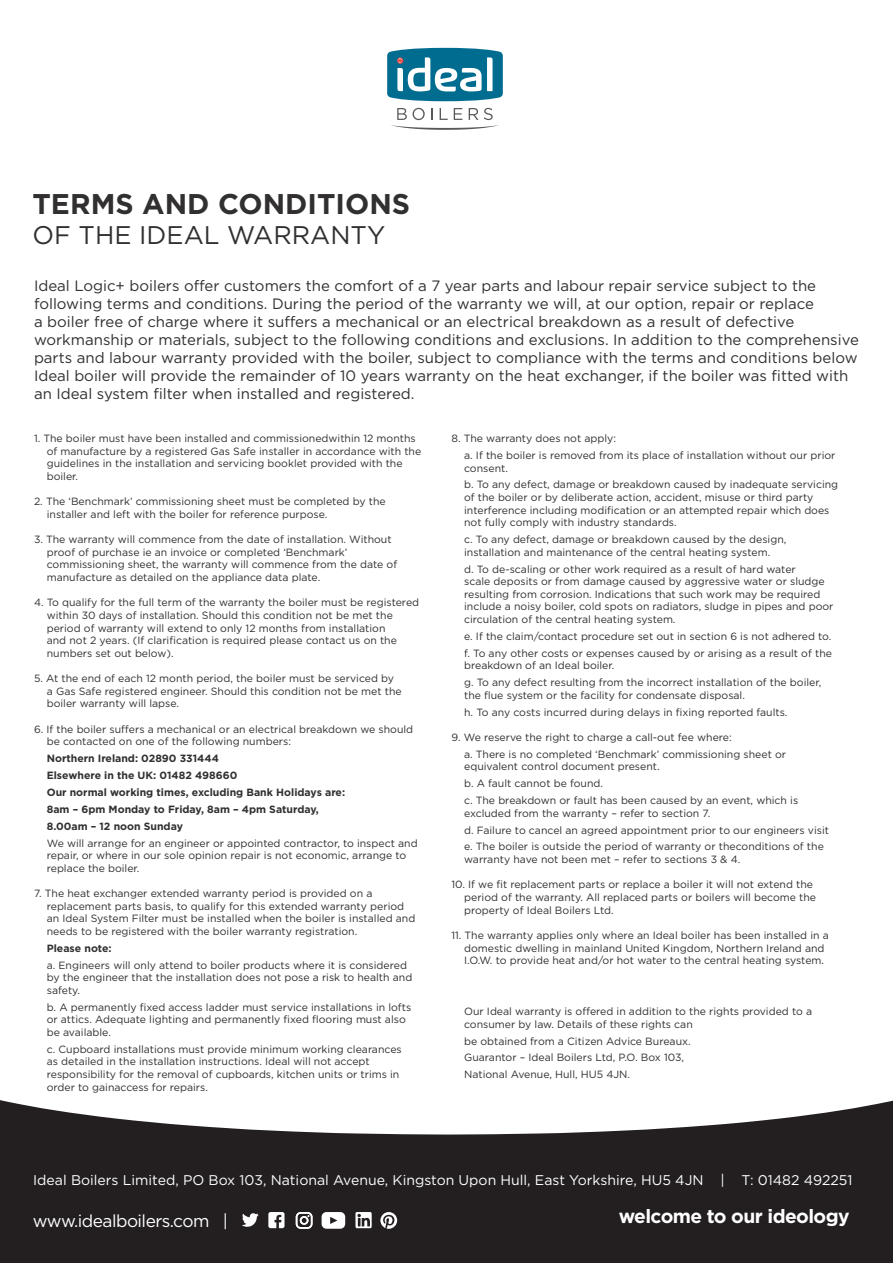
<style>
.page{position:relative;width:893px;height:1263px;background:#fff}
.page>*{position:absolute;margin:0;border:0;box-sizing:border-box;transform-origin:0 0}
.leading_paragraph{font:700 28.5px "Gotham";color:#312f30}
.leading_paragraph-2{font:25.5px "Gotham";color:#312f30}
.t1{font:700 19.2px "Gotham";letter-spacing:-.03em;color:#fff}
.t2{font:17.25px "Gotham";letter-spacing:-.03em;color:#fff}
.t3{font:15px/18px "Gotham";color:#312f30}
.t4{font:14.1px "Gotham";color:#fff}
.sub_paragraph{font:10.5px/12.6px "Gotham";color:#312f30}
.leading_paragraph-3{font:10.5px/12.6px "Gotham";color:#312f30}
.sub_paragraph-2{font:700 10.5px "Gotham";color:#312f30}
.guar{font:10.5px/12.6px "Gotham";color:#312f30}
</style>
<div class="page">
<svg style="left:387px;top:48px;width:116px;height:53px"></svg>
<svg style="left:391px;top:108px;width:108px;height:22px"></svg>
<svg style="left:0;top:1100px;width:893px;height:163px;fill:#231f20"></svg>
<svg style="left:268px;top:1212px;width:16px;height:16px"></svg>
<svg style="left:296px;top:1212px;width:16px;height:17px"></svg>
<svg style="left:355px;top:1212px;width:17px;height:16px"></svg>
<svg style="left:380px;top:1212px;width:17px;height:17px"></svg>
<svg style="left:242px;top:1213px;width:16px;height:14px"></svg>
<svg style="left:322px;top:1212px;width:23px;height:17px"></svg>
<p class="leading_paragraph" style="left:33px;top:185px;width:379px">TERMS AND CONDITIONS</p>
<p class="leading_paragraph-2" style="left:33px;top:218px;width:354px">OF THE IDEAL WARRANTY</p>
<p class="t3" style="left:34px;top:277px;width:826px">Ideal Logic+ boilers offer customers the comfort of a 7 year parts and labour repair service subject to the following terms and conditions. During the period of the warranty we will, at our option, repair or replace<br>a boiler free of charge where it suffers a mechanical or an electrical breakdown as a result of defective workmanship or materials, subject to the following conditions and exclusions. In addition to the comprehensive parts and labour warranty provided with the boiler, subject to compliance with the terms and conditions below Ideal boiler will provide the remainder of 10 years warranty on the heat exchanger, if the boiler was fitted with an Ideal system filter when installed and registered.</p>
<p class="leading_paragraph-3" style="left:47px;top:432px;width:376px;text-indent:-13px">1. The boiler must have been installed and commissionedwithin 12 months of manufacture by a registered Gas Safe installer in accordance with the guidelines in the installation and servicing booklet provided with the boiler.</p>
<p class="leading_paragraph-3" style="left:47px;top:495px;width:340px;text-indent:-13px">2. The ‘Benchmark’ commissioning sheet must be completed by the installer and left with the boiler for reference purpose.</p>
<p class="leading_paragraph-3" style="left:47px;top:533px;width:352px;text-indent:-13px">3. The warranty will commence from the date of installation. Without proof of purchase ie an invoice or completed ‘Benchmark’ commissioning sheet, the warranty will commence from the date of manufacture as detailed on the appliance data plate.</p>
<p class="leading_paragraph-3" style="left:47px;top:596px;width:374px;text-indent:-13px">4. To qualify for the full term of the warranty the boiler must be registered within 30 days of installation. Should this condition not be met the period of warranty will extend to only 12 months from installation<br>and not 2 years. (If clarification is required please contact us on the numbers set out below).</p>
<p class="leading_paragraph-3" style="left:47px;top:672px;width:356px;text-indent:-13px">5. At the end of each 12 month period, the boiler must be serviced by a Gas Safe registered engineer. Should this condition not be met the boiler warranty will lapse.</p>
<p class="leading_paragraph-3" style="left:47px;top:722px;width:368px;text-indent:-13px">6. If the boiler suffers a mechanical or an electrical breakdown we should be contacted on one of the following numbers:</p>
<p class="sub_paragraph-2" style="left:47px;top:751px;width:174px">Northern Ireland: 02890 331444</p>
<p class="sub_paragraph-2" style="left:47px;top:768px;width:192px">Elsewhere in the UK: 01482 498660</p>
<p class="sub_paragraph-2" style="left:47px;top:785px;width:300px">Our normal working times, excluding Bank Holidays are:</p>
<p class="sub_paragraph-2" style="left:47px;top:802px;width:274px">8am – 6pm Monday to Friday, 8am – 4pm Saturday,</p>
<p class="sub_paragraph-2" style="left:47px;top:819px;width:138px">8.00am – 12 noon Sunday</p>
<p class="sub_paragraph" style="left:47px;top:836px;width:372px">We will arrange for an engineer or appointed contractor, to inspect and repair, or where in our sole opinion repair is not economic, arrange to replace the boiler.</p>
<p class="leading_paragraph-3" style="left:47px;top:887px;width:370px;text-indent:-13px">7. The heat exchanger extended warranty period is provided on a replacement parts basis, to qualify for this extended warranty period an Ideal System Filter must be installed when the boiler is installed and needs to be registered with the boiler warranty registration.</p>
<p class="sub_paragraph-2" style="left:47px;top:941px;width:66px">Please note:</p>
<p class="sub_paragraph" style="left:47px;top:958px;width:367px">a. Engineers will only attend to boiler products where it is considered by the engineer that the installation does not pose a risk to health and safety.</p>
<p class="sub_paragraph" style="left:47px;top:1000px;width:366px">b. A permanently fixed access ladder must service installations in lofts or attics. Adequate lighting and permanently fixed flooring must also be available.</p>
<p class="sub_paragraph" style="left:47px;top:1042px;width:357px">c. Cupboard installations must provide minimum working clearances as detailed in the installation instructions. Ideal will not accept responsibility for the removal of cupboards, kitchen units or trims in order to gainaccess for repairs.</p>
<p class="leading_paragraph-3" style="left:451px;top:432px;width:166px">8. The warranty does not apply:</p>
<p class="sub_paragraph" style="left:464px;top:449px;width:373px">a. If the boiler is removed from its place of installation without our prior consent.</p>
<p class="sub_paragraph" style="left:464px;top:478px;width:376px">b. To any defect, damage or breakdown caused by inadequate servicing of the boiler or by deliberate action, accident, misuse or third party interference including modification or an attempted repair which does not fully comply with industry standards.</p>
<p class="sub_paragraph" style="left:464px;top:533px;width:324px">c. To any defect, damage or breakdown caused by the design, installation and maintenance of the central heating system.</p>
<p class="sub_paragraph" style="left:464px;top:562px;width:371px">d. To de-scaling or other work required as a result of hard water<br>scale deposits or from damage caused by aggressive water or sludge resulting from corrosion. Indications that such work may be required include a noisy boiler, cold spots on radiators, sludge in pipes and poor circulation of the central heating system.</p>
<p class="sub_paragraph" style="left:464px;top:630px;width:369px">e. If the claim/contact procedure set out in section 6 is not adhered to.</p>
<p class="sub_paragraph" style="left:464px;top:646px;width:369px">f. To any other costs or expenses caused by or arising as a result of the breakdown of an Ideal boiler.</p>
<p class="sub_paragraph" style="left:464px;top:676px;width:359px">g. To any defect resulting from the incorrect installation of the boiler, the flue system or the facility for condensate disposal.</p>
<p class="sub_paragraph" style="left:464px;top:705px;width:325px">h. To any costs incurred during delays in fixing reported faults.</p>
<p class="leading_paragraph-3" style="left:451px;top:731px;width:282px">9. We reserve the right to charge a call-out fee where:</p>
<p class="sub_paragraph" style="left:464px;top:748px;width:323px">a. There is no completed ‘Benchmark’ commissioning sheet or equivalent control document present.</p>
<p class="sub_paragraph" style="left:464px;top:777px;width:140px">b. A fault cannot be found.</p>
<p class="sub_paragraph" style="left:464px;top:794px;width:336px">c. The breakdown or fault has been caused by an event, which is excluded from the warranty – refer to section 7.</p>
<p class="sub_paragraph" style="left:464px;top:823px;width:366px">d. Failure to cancel an agreed appointment prior to our engineers visit</p>
<p class="sub_paragraph" style="left:464px;top:840px;width:361px">e. The boiler is outside the period of warranty or theconditions of the warranty have not been met – refer to sections 3 &amp; 4.</p>
<p class="leading_paragraph-3" style="left:464px;top:878px;width:353px;text-indent:-13px">10. If we fit replacement parts or replace a boiler it will not extend the period of the warranty. All replaced parts or boilers will become the property of Ideal Boilers Ltd.</p>
<p class="leading_paragraph-3" style="left:464px;top:929px;width:366px;text-indent:-13px">11. The warranty applies only where an Ideal boiler has been installed in a domestic dwelling in mainland United Kingdom, Northern Ireland and<br>I.O.W. to provide heat and/or hot water to the central heating system.</p>
<p class="guar" style="left:464px;top:1005px;width:349px">Our Ideal warranty is offered in addition to the rights provided to a consumer by law. Details of these rights can</p>
<p class="sub_paragraph" style="left:464px;top:1034px;width:228px">be obtained from a Citizen Advice Bureaux.</p>
<p class="sub_paragraph" style="left:464px;top:1051px;width:222px">Guarantor – Ideal Boilers Ltd, P.O. Box 103,</p>
<p class="sub_paragraph" style="left:464px;top:1068px;width:167px">National Avenue, Hull, HU5 4JN.</p>
<p class="t4" style="left:33px;top:1171px;width:821px">Ideal Boilers Limited, PO Box 103, National Avenue, Kingston Upon Hull, East Yorkshire, HU5 4JN | T: 01482 492251</p>
<p class="t2" style="left:33px;top:1210px;width:197px">www.idealboilers.com |</p>
<p class="t1" style="left:619px;top:1203px;width:232px">welcome to our ideology</p>
</div>
